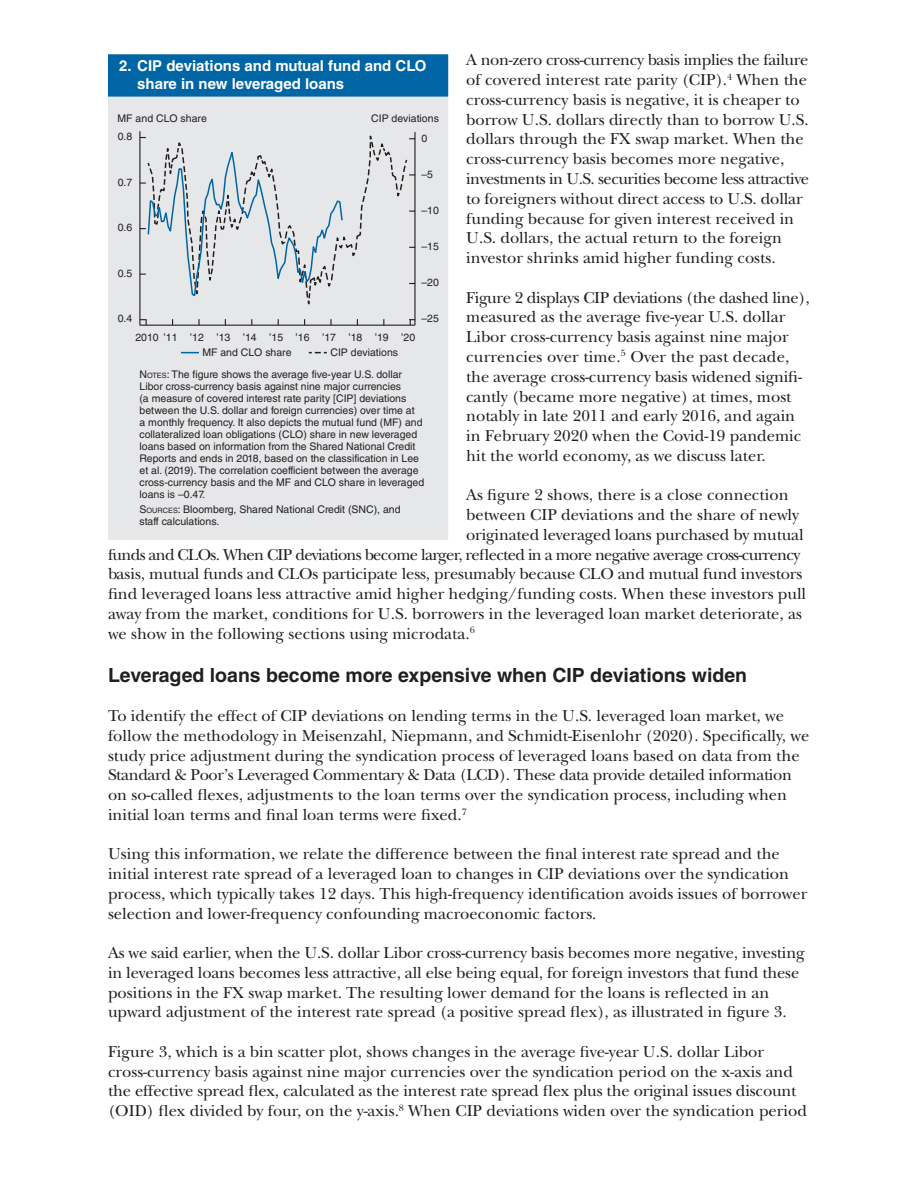
<style>
.page{position:relative;width:918px;height:1188px;background:#fff}
.page>*{position:absolute;margin:0;border:0;box-sizing:border-box;transform-origin:0 0}
.Subhead{font:700 19.5px "Helvetica LT Std";color:#231f20}
.CFL_body_text{font:16.5px/19.8px "New Baskerville Std";color:#231f20}
.CFL_body_text-2{font:16.5px "New Baskerville Std";letter-spacing:-.04em;color:#231f20}
.figure_title{font:700 15px/18px "Helvetica LT Std";color:#fff}
.notes_and_sources{font:10.5px/12px "Helvetica LT Std";color:#231f20}
.s1{font-style:inherit}
.s2{font-size:7.35px}
</style>
<div class="page">
<div style="left:108px;top:55px;width:340px;height:485px;background:#e6e7e9"></div>
<div style="left:109px;top:55px;width:338px;height:41px;background:#0065a4"></div>
<div style="left:108px;top:54px;width:340px;height:43px;border:2px solid #0065a4"></div>
<hr style="left:414px;top:132px;width:2px;height:193px;background:#231f20">
<hr style="left:140px;top:325px;width:275px;height:1px;background:#231f20">
<svg style="left:181px;top:352px;width:18px;height:1px"></svg>
<svg style="left:309px;top:352px;width:18px;height:1px"></svg>
<hr style="left:139px;top:131px;width:1px;height:195px;background:#231f20">
<svg style="left:140px;top:131px;width:275px;height:194px"></svg>
<p class="CFL_body_text" style="left:466px;top:50px;width:344px">A non-zero cross-currency basis implies the failure of covered interest rate parity (CIP).<sup>4</sup> When the cross-currency basis is negative, it is cheaper to borrow U.S. dollars directly than to borrow U.S. dollars through the FX swap market. When the cross-currency basis becomes more negative, investments in U.S. securities become less attractive to foreigners without direct access to U.S. dollar funding because for given interest received in U.S. dollars, the actual return to the foreign investor shrinks amid higher funding costs.</p>
<p class="CFL_body_text" style="left:466px;top:287px;width:345px">Figure 2 displays CIP deviations (the dashed line), measured as the average five-year U.S. dollar Libor cross-currency basis against nine major currencies over time.<sup>5</sup> Over the past decade, the average cross-currency basis widened signifi&shy;cantly (became more negative) at times, most notably in late 2011 and early 2016, and again in February 2020 when the Covid-19 pandemic hit the world economy, as we discuss later.</p>
<p class="CFL_body_text" style="left:466px;top:485px;width:324px">As figure 2 shows, there is a close connection</p>
<p class="CFL_body_text" style="left:466px;top:505px;width:334px">between CIP deviations and the share of newly</p>
<p class="CFL_body_text" style="left:466px;top:525px;width:339px">originated leveraged loans purchased by mutual</p>
<p class="CFL_body_text-2" style="left:108px;top:545px;width:694px">funds and CLOs. When CIP deviations become larger, reflected in a more negative average cross-currency</p>
<p class="CFL_body_text" style="left:108px;top:564px;width:696px">basis, mutual funds and CLOs participate less, presumably because CLO and mutual fund investors</p>
<p class="CFL_body_text" style="left:108px;top:584px;width:700px">find leveraged loans less attractive amid higher hedging/funding costs. When these investors pull</p>
<p class="CFL_body_text" style="left:108px;top:604px;width:695px">away from the market, conditions for U.S. borrowers in the leveraged loan market deteriorate, as</p>
<p class="CFL_body_text" style="left:108px;top:624px;width:368px">we show in the following sections using microdata.<sup>6</sup></p>
<h1 class="Subhead" style="left:108px;top:663px;width:641px">Leveraged loans become more expensive when CIP deviations widen</h1>
<p class="CFL_body_text" style="left:108px;top:706px;width:703px">To identify the effect of CIP deviations on lending terms in the U.S. leveraged loan market, we follow the methodology in Meisenzahl, Niepmann, and Schmidt-Eisenlohr (2020). Specifically, we study price adjustment during the syndication process of leveraged loans based on data from the Standard &amp; Poor’s Leveraged Commentary &amp; Data (LCD). These data provide detailed information on so-called flexes, adjustments to the loan terms over the syndication process, including when initial loan terms and final loan terms were fixed.<sup>7</sup></p>
<p class="CFL_body_text" style="left:108px;top:844px;width:701px">Using this information, we relate the difference between the final interest rate spread and the initial interest rate spread of a leveraged loan to changes in CIP deviations over the syndication process, which typically takes 12 days. This high-frequency identification avoids issues of borrower selection and lower-frequency confounding macroeconomic factors.</p>
<p class="CFL_body_text" style="left:108px;top:943px;width:698px">As we said earlier, when the U.S. dollar Libor cross-currency basis becomes more negative, investing in leveraged loans becomes less attractive, all else being equal, for foreign investors that fund these positions in the FX swap market. The resulting lower demand for the loans is reflected in an upward adjustment of the interest rate spread (a positive spread flex), as illustrated in figure 3.</p>
<p class="CFL_body_text" style="left:108px;top:1042px;width:700px">Figure 3, which is a bin scatter plot, shows changes in the average five-year U.S. dollar Libor cross-currency basis against nine major currencies over the syndication period on the x-axis and the effective spread flex, calculated as the interest rate spread flex plus the original issues discount (OID) flex divided by four, on the y-axis.<sup>8</sup> When CIP deviations widen over the syndication period</p>
<h1 class="figure_title" style="left:137px;top:56px;width:291px;text-indent:-18px">2. CIP deviations and mutual fund and CLO share in new leveraged loans</h1>
<p class="notes_and_sources" style="left:371px;top:113px;width:69px">CIP deviations</p>
<p class="notes_and_sources" style="left:118px;top:113px;width:91px">MF and CLO share</p>
<p class="notes_and_sources" style="left:118px;top:131px;width:16px">0.8</p>
<p class="notes_and_sources" style="left:421px;top:132px;width:7px">0</p>
<p class="notes_and_sources" style="left:421px;top:168px;width:13px">–5</p>
<p class="notes_and_sources" style="left:118px;top:176px;width:16px">0.7</p>
<p class="notes_and_sources" style="left:421px;top:204px;width:19px">–10</p>
<p class="notes_and_sources" style="left:118px;top:222px;width:16px">0.6</p>
<p class="notes_and_sources" style="left:118px;top:267px;width:16px">0.5</p>
<p class="notes_and_sources" style="left:421px;top:240px;width:19px">–15</p>
<p class="notes_and_sources" style="left:421px;top:276px;width:19px">–20</p>
<p class="notes_and_sources" style="left:421px;top:313px;width:19px">–25</p>
<p class="notes_and_sources" style="left:118px;top:313px;width:16px">0.4</p>
<p class="notes_and_sources" style="left:135px;top:331px;width:281px">2010 ’11 ’12 ’13 ’14 ’15 ’16 ’17 ’18 ’19 ’20</p>
<p class="notes_and_sources" style="left:202px;top:346px;width:91px">MF and CLO share</p>
<p class="notes_and_sources" style="left:330px;top:346px;width:69px">CIP deviations</p>
<p class="notes_and_sources" style="left:140px;top:369px;width:286px"><span class="s1">N</span><span class="s2">OTES</span><span class="s1">:</span> The figure shows the average five-year U.S. dollar Libor cross-currency basis against nine major currencies<br>(a measure of covered interest rate parity [CIP] deviations between the U.S. dollar and foreign currencies) over time at<br>a monthly frequency. It also depicts the mutual fund (MF) and collateralized loan obligations (CLO) share in new leveraged loans based on information from the Shared National Credit Reports and ends in 2018, based on the classification in Lee et al. (2019). The correlation coefficient between the average cross-currency basis and the MF and CLO share in leveraged loans is –0.47.</p>
<p class="notes_and_sources" style="left:140px;top:504px;width:263px"><span class="s1">S</span><span class="s2">OURCES</span><span class="s1">:</span> Bloomberg, Shared National Credit (SNC), and staff calculations.</p>
</div>
